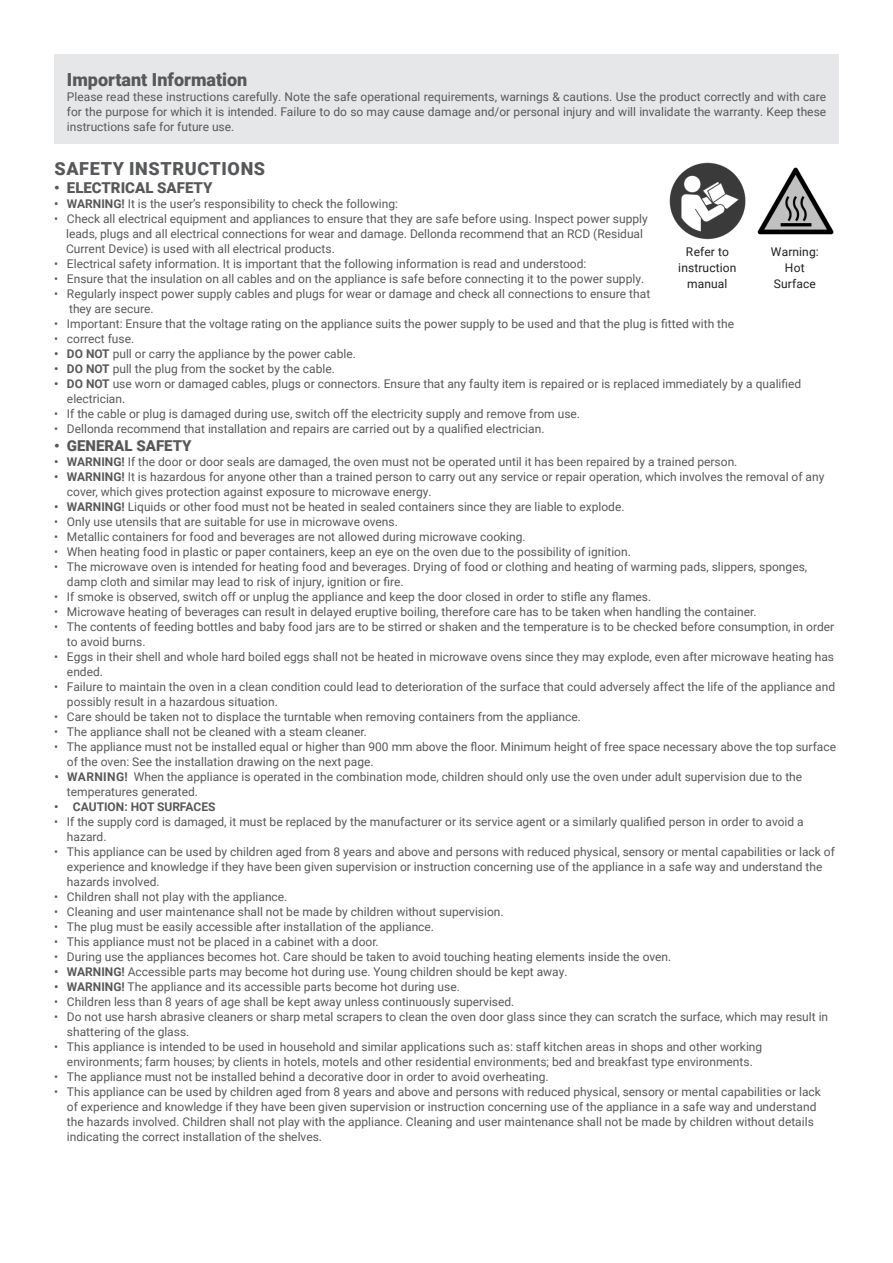
<style>
.page{position:relative;width:893px;height:1263px;background:#fff}
.page>*{position:absolute;margin:0;border:0;box-sizing:border-box;transform-origin:0 0}
.Section_Header{font:900 18px "Roboto";letter-spacing:.01em;color:#57585a}
.Section_Header-2{font:900 18px "Roboto";letter-spacing:.035em;color:#57585a}
.t1{font:900 15px "Roboto";color:#57585a}
.Copy__Justified{font:12px/15px "Roboto";color:#57585a}
.Body{font:12px/15.8px "Roboto";letter-spacing:.01em;color:#231f20;text-align:center}
.t2{font:700 12px "Roboto";color:#57585a}
.s1{font-weight:700}
</style>
<div class="page">
<div style="left:54px;top:54px;width:785px;height:89px;background:#e6e7e9"></div>
<img style="left:669px;top:162px;width:77px;height:78px">
<img style="left:757px;top:167px;width:77px;height:68px">
<p class="Section_Header" style="left:67px;top:67px;width:182px">Important Information</p>
<p class="Copy__Justified" style="left:67px;top:88px;width:761px;text-align:justify">Please read these instructions carefully. Note the safe operational requirements, warnings &amp; cautions. Use the product correctly and with care for the purpose for which it is intended. Failure to do so may cause damage and/or personal injury and will invalidate the warranty. Keep these instructions safe for future use.</p>
<p class="Section_Header-2" style="left:55px;top:156px;width:212px">SAFETY INSTRUCTIONS</p>
<p class="t1" style="left:54px;top:177px;width:160px">• ELECTRICAL SAFETY</p>
<p class="Copy__Justified" style="left:54px;top:196px;width:345px"><span class="s1">• WARNING!</span> It is the user’s responsibility to check the following:</p>
<p class="Copy__Justified" style="left:54px;top:211px;width:595px">• Check all electrical equipment and appliances to ensure that they are safe before using. Inspect power supply</p>
<p class="Copy__Justified" style="left:66px;top:226px;width:578px">leads, plugs and all electrical connections for wear and damage. Dellonda recommend that an RCD (Residual</p>
<p class="Copy__Justified" style="left:66px;top:241px;width:270px">Current Device) is used with all electrical products.</p>
<p class="Copy__Justified" style="left:54px;top:256px;width:534px">• Electrical safety information. It is important that the following information is read and understood:</p>
<p class="Copy__Justified" style="left:54px;top:271px;width:591px">• Ensure that the insulation on all cables and on the appliance is safe before connecting it to the power supply.</p>
<p class="Copy__Justified" style="left:54px;top:286px;width:597px">• Regularly inspect power supply cables and plugs for wear or damage and check all connections to ensure that</p>
<p class="Copy__Justified" style="left:69px;top:301px;width:86px">they are secure.</p>
<p class="Copy__Justified" style="left:54px;top:316px;width:681px">• Important: Ensure that the voltage rating on the appliance suits the power supply to be used and that the plug is fitted with the</p>
<p class="Copy__Justified" style="left:54px;top:331px;width:82px">• correct fuse.</p>
<p class="Copy__Justified" style="left:54px;top:346px;width:303px"><span class="s1">• DO NOT</span> pull or carry the appliance by the power cable.</p>
<p class="Copy__Justified" style="left:54px;top:361px;width:282px"><span class="s1">• DO NOT</span> pull the plug from the socket by the cable.</p>
<p class="Copy__Justified" style="left:67px;top:376px;width:736px;text-indent:-13px"><span class="s1">• DO NOT</span> use worn or damaged cables, plugs or connectors. Ensure that any faulty item is repaired or is replaced immediately by a qualified electrician.</p>
<p class="Copy__Justified" style="left:54px;top:406px;width:527px">• If the cable or plug is damaged during use, switch off the electricity supply and remove from use.</p>
<p class="Copy__Justified" style="left:54px;top:421px;width:492px">• Dellonda recommend that installation and repairs are carried out by a qualified electrician.</p>
<p class="t1" style="left:54px;top:435px;width:139px">• GENERAL SAFETY</p>
<p class="Copy__Justified" style="left:54px;top:454px;width:685px"><span class="s1">• WARNING!</span> If the door or door seals are damaged, the oven must not be operated until it has been repaired by a trained person.</p>
<p class="Copy__Justified" style="left:67px;top:469px;width:759px;text-indent:-13px"><span class="s1">• WARNING!</span> It is hazardous for anyone other than a trained person to carry out any service or repair operation, which involves the removal of any cover, which gives protection against exposure to microwave energy.</p>
<p class="Copy__Justified" style="left:54px;top:499px;width:572px"><span class="s1">• WARNING!</span> Liquids or other food must not be heated in sealed containers since they are liable to explode.</p>
<p class="Copy__Justified" style="left:54px;top:514px;width:345px">• Only use utensils that are suitable for use in microwave ovens.</p>
<p class="Copy__Justified" style="left:54px;top:529px;width:473px">• Metallic containers for food and beverages are not allowed during microwave cooking.</p>
<p class="Copy__Justified" style="left:54px;top:544px;width:578px">• When heating food in plastic or paper containers, keep an eye on the oven due to the possibility of ignition.</p>
<p class="Copy__Justified" style="left:67px;top:559px;width:742px;text-indent:-13px">• The microwave oven is intended for heating food and beverages. Drying of food or clothing and heating of warming pads, slippers, sponges, damp cloth and similar may lead to risk of injury, ignition or fire.</p>
<p class="Copy__Justified" style="left:54px;top:589px;width:599px">• If smoke is observed, switch off or unplug the appliance and keep the door closed in order to stifle any flames.</p>
<p class="Copy__Justified" style="left:54px;top:604px;width:704px">• Microwave heating of beverages can result in delayed eruptive boiling, therefore care has to be taken when handling the container.</p>
<p class="Copy__Justified" style="left:67px;top:619px;width:769px;text-indent:-13px">• The contents of feeding bottles and baby food jars are to be stirred or shaken and the temperature is to be checked before consumption, in order to avoid burns.</p>
<p class="Copy__Justified" style="left:67px;top:649px;width:769px;text-indent:-13px">• Eggs in their shell and whole hard boiled eggs shall not be heated in microwave ovens since they may explode, even after microwave heating has ended.</p>
<p class="Copy__Justified" style="left:67px;top:679px;width:770px;text-indent:-13px">• Failure to maintain the oven in a clean condition could lead to deterioration of the surface that could adversely affect the life of the appliance and possibly result in a hazardous situation.</p>
<p class="Copy__Justified" style="left:54px;top:709px;width:528px">• Care should be taken not to displace the turntable when removing containers from the appliance.</p>
<p class="Copy__Justified" style="left:54px;top:724px;width:314px">• The appliance shall not be cleaned with a steam cleaner.</p>
<p class="Copy__Justified" style="left:67px;top:739px;width:771px;text-indent:-13px">• The appliance must not be installed equal or higher than 900 mm above the floor. Minimum height of free space necessary above the top surface of the oven: See the installation drawing on the next page.</p>
<p class="Copy__Justified" style="left:67px;top:769px;width:737px;text-indent:-13px"><span class="s1">• WARNING!</span> When the appliance is operated in the combination mode, children should only use the oven under adult supervision due to the temperatures generated.</p>
<p class="t2" style="left:54px;top:798px;width:163px">• CAUTION: HOT SURFACES</p>
<p class="Copy__Justified" style="left:67px;top:814px;width:738px;text-indent:-13px">• If the supply cord is damaged, it must be replaced by the manufacturer or its service agent or a similarly qualified person in order to avoid a hazard.</p>
<p class="Copy__Justified" style="left:67px;top:844px;width:769px;text-indent:-13px">• This appliance can be used by children aged from 8 years and above and persons with reduced physical, sensory or mental capabilities or lack of experience and knowledge if they have been given supervision or instruction concerning use of the appliance in a safe way and understand the hazards involved.</p>
<p class="Copy__Justified" style="left:54px;top:889px;width:235px">• Children shall not play with the appliance.</p>
<p class="Copy__Justified" style="left:54px;top:904px;width:451px">• Cleaning and user maintenance shall not be made by children without supervision.</p>
<p class="Copy__Justified" style="left:54px;top:919px;width:381px">• The plug must be easily accessible after installation of the appliance.</p>
<p class="Copy__Justified" style="left:54px;top:934px;width:326px">• This appliance must not be placed in a cabinet with a door.</p>
<p class="Copy__Justified" style="left:54px;top:949px;width:619px">• During use the appliances becomes hot. Care should be taken to avoid touching heating elements inside the oven.</p>
<p class="Copy__Justified" style="left:54px;top:964px;width:515px"><span class="s1">• WARNING!</span> Accessible parts may become hot during use. Young children should be kept away.</p>
<p class="Copy__Justified" style="left:54px;top:979px;width:407px"><span class="s1">• WARNING!</span> The appliance and its accessible parts become hot during use.</p>
<p class="Copy__Justified" style="left:54px;top:994px;width:462px">• Children less than 8 years of age shall be kept away unless continuously supervised.</p>
<p class="Copy__Justified" style="left:67px;top:1009px;width:763px;text-indent:-13px">• Do not use harsh abrasive cleaners or sharp metal scrapers to clean the oven door glass since they can scratch the surface, which may result in shattering of the glass.</p>
<p class="Copy__Justified" style="left:54px;top:1039px;width:709px;text-align:center">• This appliance is intended to be used in household and similar applications such as: staff kitchen areas in shops and other working environments; farm houses; by clients in hotels, motels and other residential environments; bed and breakfast type environments.</p>
<p class="Copy__Justified" style="left:54px;top:1069px;width:496px">• The appliance must not be installed behind a decorative door in order to avoid overheating.</p>
<p class="Copy__Justified" style="left:67px;top:1084px;width:755px;text-indent:-13px">• This appliance can be used by children aged from 8 years and above and persons with reduced physical, sensory or mental capabilities or lack of experience and knowledge if they have been given supervision or instruction concerning use of the appliance in a safe way and understand the hazards involved. Children shall not play with the appliance. Cleaning and user maintenance shall not be made by children without details indicating the correct installation of the shelves.</p>
<p class="Body" style="left:678px;top:243px;width:60px">Refer to instruction manual</p>
<p class="Body" style="left:771px;top:243px;width:49px">Warning:</p>
<p class="Body" style="left:785px;top:259px;width:21px">Hot</p>
<p class="Body" style="left:774px;top:275px;width:44px">Surface</p>
</div>
